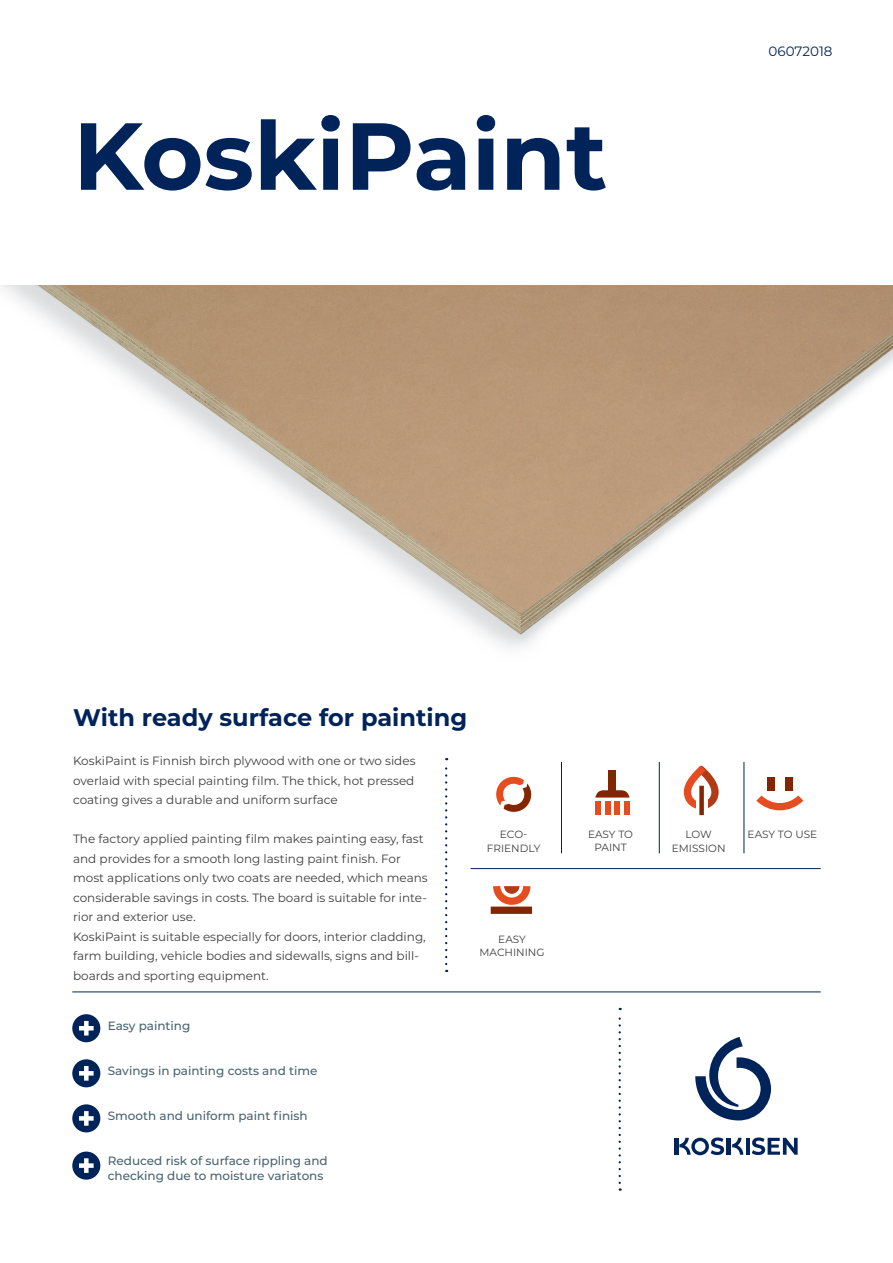
<style>
.page{position:relative;width:893px;height:1263px;background:#fff}
.page>*{position:absolute;margin:0;border:0;box-sizing:border-box;transform-origin:0 0}
.t1{font:700 94.95px "Montserrat";color:#002359}
.t2{font:700 24px "Montserrat";color:#002359}
.base{font:13.5px "Montserrat";color:#002359}
.base-2{font:12px/19.5px "Montserrat";color:#3e3e3f}
.Benefits_list{font:500 12px/15px "Montserrat";color:#476372}
.icon_text{font:10.5px/13.5px "Montserrat";color:#3e3e3f;text-align:center}
</style>
<div class="page">
<img style="left:0;top:286px;width:893px;height:362px">
<hr style="left:746px;top:1138px;width:3px;height:17px;background:#002359">
<hr style="left:674px;top:1138px;width:4px;height:17px;background:#002359">
<hr style="left:727px;top:1138px;width:4px;height:17px;background:#002359">
<svg style="left:752px;top:1137px;width:46px;height:18px"></svg>
<svg style="left:679px;top:1137px;width:45px;height:18px"></svg>
<svg style="left:732px;top:1138px;width:11px;height:17px"></svg>
<svg style="left:695px;top:1037px;width:76px;height:83px"></svg>
<svg style="left:445px;top:758px;width:2px;height:206px"></svg>
<svg style="left:619px;top:1008px;width:2px;height:183px"></svg>
<div style="left:72px;top:1014px;width:28px;height:28px;background:#002359;border-radius:50%"></div>
<div style="left:84px;top:1021px;width:5px;height:14px;background:#fff"></div>
<hr style="left:79px;top:1026px;width:15px;height:4px;background:#fff">
<div style="left:72px;top:1059px;width:28px;height:28px;background:#002359;border-radius:50%"></div>
<div style="left:84px;top:1066px;width:5px;height:14px;background:#fff"></div>
<svg style="left:79px;top:1071px;width:15px;height:4px"></svg>
<div style="left:72px;top:1104px;width:28px;height:28px;background:#002359;border-radius:50%"></div>
<div style="left:84px;top:1111px;width:5px;height:15px;background:#fff"></div>
<div style="left:79px;top:1116px;width:15px;height:5px;background:#fff"></div>
<div style="left:72px;top:1151px;width:28px;height:28px;background:#002359;border-radius:50%"></div>
<div style="left:84px;top:1158px;width:5px;height:15px;background:#fff"></div>
<div style="left:79px;top:1163px;width:15px;height:5px;background:#fff"></div>
<hr style="left:72px;top:991px;width:749px;height:1px;background:#002359">
<hr style="left:471px;top:868px;width:350px;height:1px;background:#002359">
<hr style="left:561px;top:762px;width:1px;height:91px;background:#002359">
<hr style="left:659px;top:762px;width:1px;height:91px;background:#002359">
<hr style="left:744px;top:762px;width:1px;height:91px;background:#002359">
<div style="left:491px;top:906px;width:41px;height:8px;background:#832501"></div>
<svg style="left:490px;top:886px;width:42px;height:22px"></svg>
<svg style="left:683px;top:765px;width:36px;height:44px"></svg>
<div style="left:696px;top:798px;width:11px;height:13px;background:#fff"></div>
<div style="left:699px;top:786px;width:5px;height:29px;background:#832501"></div>
<svg style="left:496px;top:776px;width:36px;height:36px"></svg>
<div style="left:767px;top:777px;width:7px;height:14px;background:#832501"></div>
<div style="left:785px;top:777px;width:8px;height:14px;background:#832501"></div>
<svg style="left:756px;top:795px;width:47px;height:15px"></svg>
<div style="left:596px;top:801px;width:5px;height:14px;background:#e54c20"></div>
<div style="left:605px;top:801px;width:5px;height:14px;background:#e54c20"></div>
<div style="left:614px;top:801px;width:6px;height:14px;background:#e54c20"></div>
<div style="left:624px;top:801px;width:5px;height:14px;background:#e54c20"></div>
<svg style="left:595px;top:790px;width:34px;height:7px"></svg>
<div style="left:609px;top:771px;width:7px;height:23px;background:#832501"></div>
<h1 class="t1" style="left:73px;top:88px;width:536px">KoskiPaint</h1>
<p class="base" style="left:769px;top:42px;width:65px">06072018</p>
<h3 class="t2" style="left:73px;top:700px;width:396px">With ready surface for painting</h3>
<p class="base-2" style="left:73px;top:751px;width:344px;text-align:justify">KoskiPaint is Finnish birch plywood with one or two sides overlaid with special painting film. The thick, hot pressed coating gives a durable and uniform surface</p>
<p class="base-2" style="left:73px;top:829px;width:356px">The factory applied painting film makes painting easy, fast and provides for a smooth long lasting paint finish. For most applications only two coats are needed, which means considerable savings in costs. The board is suitable for inte&shy;rior and exterior use.</p>
<p class="base-2" style="left:73px;top:926px;width:354px">KoskiPaint is suitable especially for doors, interior cladding, farm building, vehicle bodies and sidewalls, signs and bill&shy;boards and sporting equipment.</p>
<p class="Benefits_list" style="left:108px;top:1018px;width:84px">Easy painting</p>
<p class="Benefits_list" style="left:108px;top:1063px;width:211px">Savings in painting costs and time</p>
<p class="Benefits_list" style="left:108px;top:1108px;width:201px">Smooth and uniform paint finish</p>
<p class="Benefits_list" style="left:108px;top:1153px;width:222px">Reduced risk of surface rippling and checking due to moisture variatons</p>
<p class="icon_text" style="left:487px;top:827px;width:55px">ECO-<br>FRIENDLY</p>
<p class="icon_text" style="left:588px;top:827px;width:47px">EASY TO</p>
<p class="icon_text" style="left:748px;top:827px;width:71px">EASY TO USE</p>
<p class="icon_text" style="left:672px;top:827px;width:55px">LOW<br>EMISSION</p>
<p class="icon_text" style="left:594px;top:840px;width:34px">PAINT</p>
<p class="icon_text" style="left:480px;top:932px;width:67px">EASY<br>MACHINING</p>
</div>
